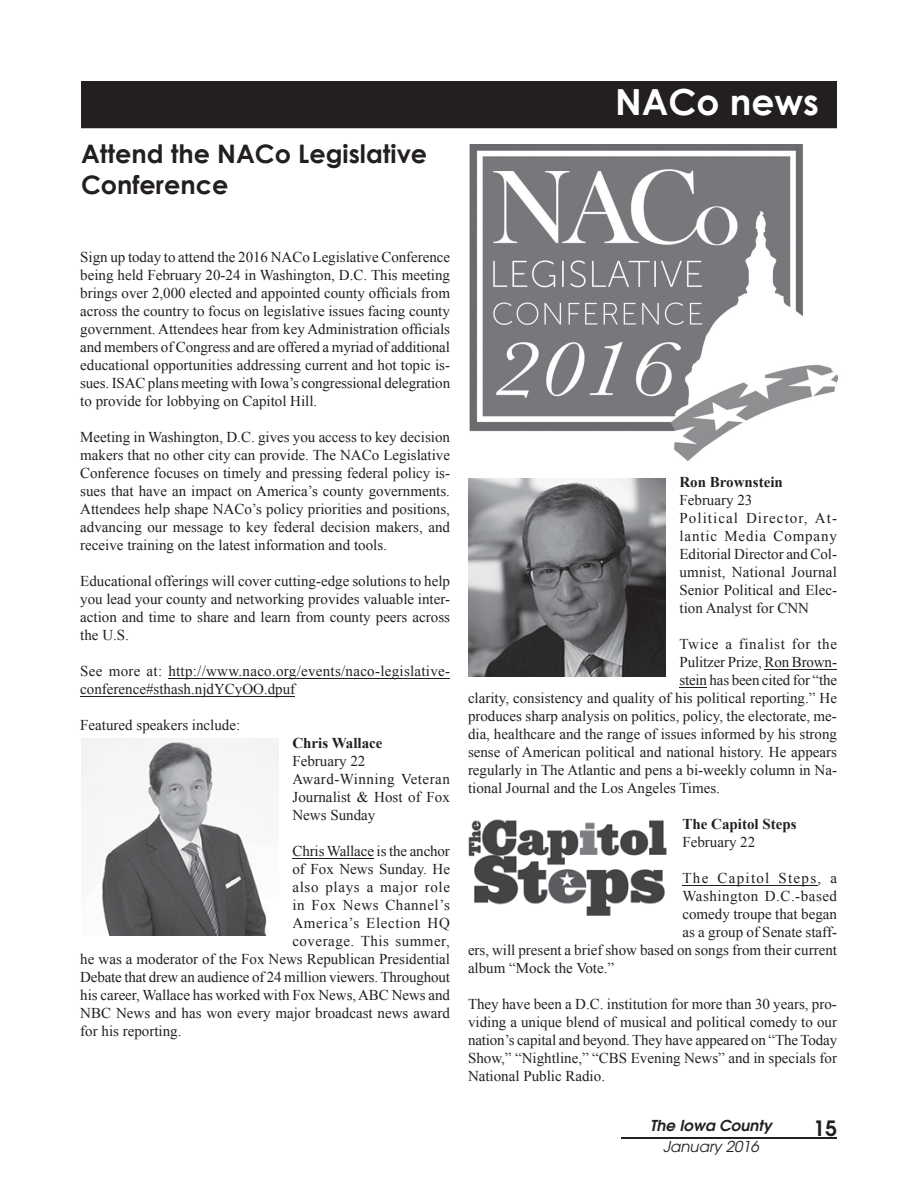
<style>
.page{position:relative;width:918px;height:1188px;background:#fff}
.page>*{position:absolute;margin:0;border:0;box-sizing:border-box;transform-origin:0 0}
.t1{font:700 36px "Century Gothic";color:#fff}
.t2{font:700 25.5px/30.6px "Century Gothic";color:#231f20}
.t3{font:600 21px "Avant Garde";color:#231f20}
.t4{font:15px/18px "Times New Roman";color:#231f20;text-align:justify}
.t5{font:15px/18px "Times New Roman";letter-spacing:.02em;color:#231f20}
.t6{font:700 15px "Times New Roman";color:#231f20}
.t7{font:15px "Times New Roman";letter-spacing:.035em;color:#231f20}
.t8{font:15px "Times New Roman";letter-spacing:.045em;color:#231f20}
.t9{font:15px "Times New Roman";letter-spacing:.04em;color:#231f20}
.t10{font:15px "Times New Roman";letter-spacing:.09em;color:#231f20}
.t11{font:italic 600 15px "Avant Garde";color:#231f20}
.t12{font:italic 15px "Avant Garde";color:#231f20}
</style>
<div class="page">
<hr style="left:621px;top:1138px;width:216px;height:1px;background:#231f20">
<div style="left:81px;top:81px;width:756px;height:47px;background:#231f20"></div>
<hr style="left:168px;top:678px;width:282px;height:1px;background:#231f20">
<hr style="left:80px;top:696px;width:215px;height:1px;background:#231f20">
<hr style="left:292px;top:858px;width:82px;height:1px;background:#231f20">
<hr style="left:764px;top:669px;width:73px;height:1px;background:#231f20">
<svg style="left:680px;top:687px;width:27px;height:1px"></svg>
<hr style="left:682px;top:885px;width:136px;height:1px;background:#231f20">
<img style="left:468px;top:479px;width:198px;height:198px">
<img style="left:468px;top:819px;width:199px;height:97px">
<img style="left:81px;top:738px;width:198px;height:198px">
<img style="left:469px;top:144px;width:369px;height:317px">
<h2 class="t2" style="left:81px;top:137px;width:348px">Attend the NACo Legislative<br>Conference</h2>
<h1 class="t1" style="left:615px;top:75px;width:205px">NACo news</h1>
<p class="t4" style="left:80px;top:248px;width:371px">Sign up today to attend the 2016 NACo Legislative Conference being held February 20-24 in Washington, D.C. This meeting brings over 2,000 elected and appointed county officials from across the country to focus on legislative issues facing county government. Attendees hear from key Administration officials and members of Congress and are offered a myriad of additional educational opportunities addressing current and hot topic is&shy;sues. ISAC plans meeting with Iowa’s congressional delegration to provide for lobbying on Capitol Hill.</p>
<p class="t4" style="left:80px;top:428px;width:371px">Meeting in Washington, D.C. gives you access to key decision makers that no other city can provide. The NACo Legislative Conference focuses on timely and pressing federal policy is&shy;sues that have an impact on America’s county governments.<br>Attendees help shape NACo’s policy priorities and positions, advancing our message to key federal decision makers, and receive training on the latest information and tools.</p>
<p class="t4" style="left:80px;top:572px;width:371px">Educational offerings will cover cutting-edge solutions to help you lead your county and networking provides valuable inter&shy;action and time to share and learn from county peers across the U.S.</p>
<p class="t5" style="left:80px;top:662px;width:371px">See more at: http://www.naco.org/events/naco-legislative&shy;conference#sthash.njdYCyOO.dpuf</p>
<p class="t4" style="left:80px;top:716px;width:161px">Featured speakers include:</p>
<p class="t6" style="left:292px;top:733px;width:92px">Chris W allace</p>
<p class="t4" style="left:292px;top:752px;width:159px;text-align:left">February 22<br>Award-Winning Veteran<br>Journalist &amp; Host of Fox<br>News Sunday</p>
<p class="t4" style="left:292px;top:842px;width:159px">Chris Wallace is the anchor</p>
<p class="t4" style="left:292px;top:860px;width:159px">of Fox News Sunday. He</p>
<p class="t8" style="left:292px;top:877px;width:159px">also plays a major role</p>
<p class="t9" style="left:292px;top:895px;width:159px">in Fox News Channel’s</p>
<p class="t8" style="left:292px;top:913px;width:159px">America’s Election HQ</p>
<p class="t7" style="left:292px;top:931px;width:159px">coverage. This summer,</p>
<p class="t4" style="left:80px;top:950px;width:371px">he was a moderator of the Fox News Republican Presidential</p>
<p class="t4" style="left:80px;top:968px;width:371px">Debate that drew an audience of 24 million viewers. Throughout</p>
<p class="t4" style="left:80px;top:986px;width:371px">his career, Wallace has worked with Fox News, ABC News and</p>
<p class="t4" style="left:80px;top:1004px;width:371px">NBC News and has won every major broadcast news award</p>
<p class="t4" style="left:80px;top:1022px;width:103px">for his reporting.</p>
<p class="t6" style="left:680px;top:472px;width:105px">Ron Brownstein</p>
<p class="t4" style="left:680px;top:491px;width:159px;text-align:left">February 23<br>Political Director, At&shy;lantic Media Company<br>Editorial Director and Col&shy;umnist, National Journal<br>Senior Political and Elec&shy;tion Analyst for CNN</p>
<p class="t9" style="left:680px;top:634px;width:159px">Twice a finalist for the</p>
<p class="t4" style="left:680px;top:653px;width:159px">Pulitzer Prize, Ron Brown-</p>
<p class="t4" style="left:680px;top:671px;width:159px">stein has been cited for “the</p>
<p class="t4" style="left:468px;top:689px;width:370px">clarity, consistency and quality of his political reporting.” He</p>
<p class="t4" style="left:468px;top:707px;width:370px">produces sharp analysis on politics, policy, the electorate, me-</p>
<p class="t4" style="left:468px;top:725px;width:371px">dia, healthcare and the range of issues informed by his strong</p>
<p class="t4" style="left:468px;top:743px;width:371px">sense of American political and national history. He appears</p>
<p class="t4" style="left:468px;top:761px;width:371px">regularly in The Atlantic and pens a bi-weekly column in Na-</p>
<p class="t4" style="left:468px;top:779px;width:254px">tional Journal and the Los Angeles Times.</p>
<p class="t6" style="left:682px;top:814px;width:116px">The Capitol Steps</p>
<p class="t4" style="left:682px;top:833px;width:74px">February 22</p>
<p class="t10" style="left:682px;top:868px;width:156px">The Capitol Steps, a</p>
<p class="t7" style="left:682px;top:886px;width:156px">Washington D.C.-based</p>
<p class="t4" style="left:682px;top:905px;width:156px">comedy troupe that began</p>
<p class="t4" style="left:682px;top:923px;width:156px">as a group of Senate staff-</p>
<p class="t4" style="left:468px;top:941px;width:371px">ers, will present a brief show based on songs from their current</p>
<p class="t4" style="left:468px;top:959px;width:148px">album “Mock the Vote.”</p>
<p class="t4" style="left:468px;top:995px;width:371px">They have been a D.C. institution for more than 30 years, pro&shy;viding a unique blend of musical and political comedy to our nation’s capital and beyond. They have appeared on “The Today Show,” “Nightline,” “CBS Evening News” and in specials for National Public Radio.</p>
<p class="t11" style="left:650px;top:1116px;width:123px">The Iowa County</p>
<p class="t12" style="left:663px;top:1138px;width:97px">January 2016</p>
<h3 class="t3" style="left:813px;top:1114px;width:25px">15</h3>
</div>
